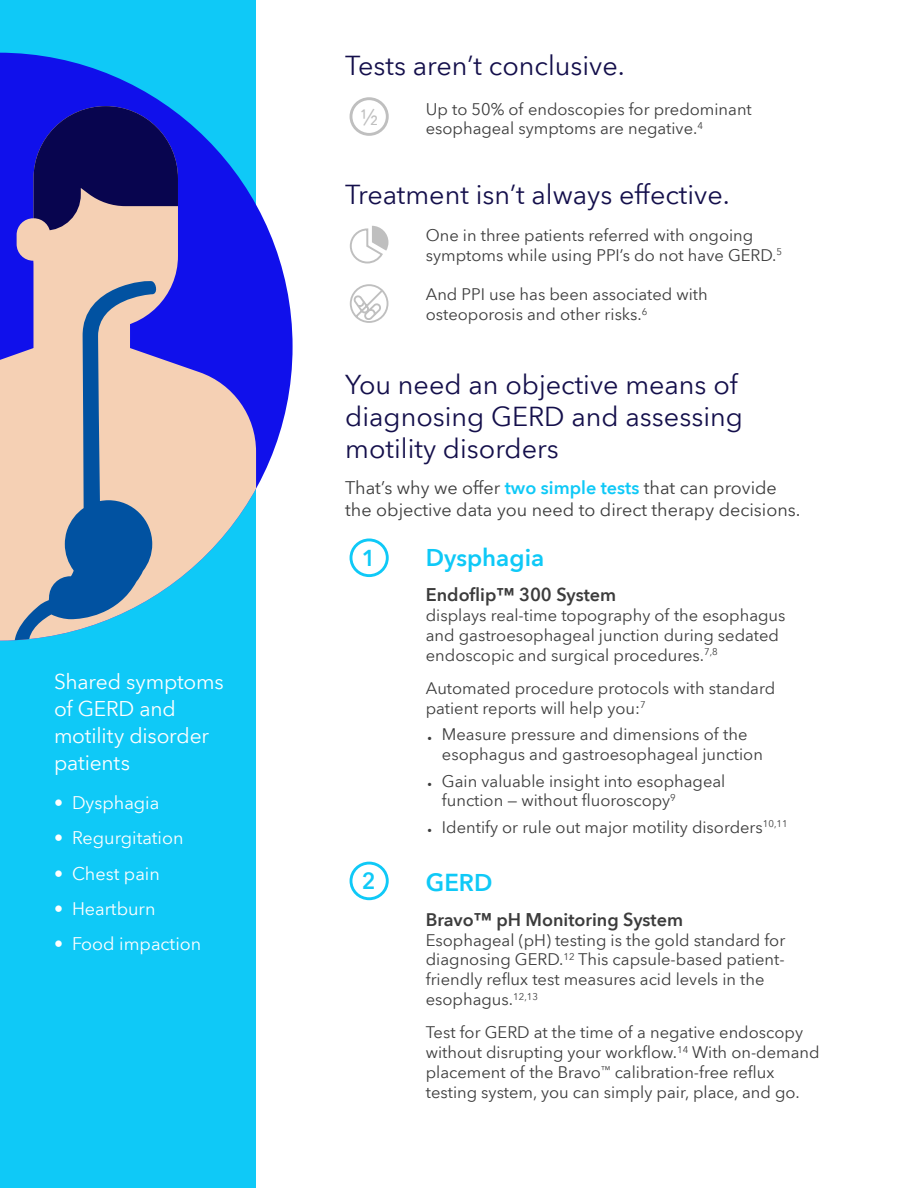
<style>
.page{position:relative;width:918px;height:1188px;background:#fff}
.page>*{position:absolute;margin:0;border:0;box-sizing:border-box;transform-origin:0 0}
.IMP_Info_16_18_white{font:27px/32.4px "Avenir Next World";color:#140f4b}
.Body_Copy_12_14{font:600 24px "Avenir Next World";color:#0fc9f7}
.Body_Copy_12_14-2{font:600 22.5px "Avenir Next World";color:#0fc9f7}
.IMP_Info_16_18_white-2{font:22.05px "Avenir Next World";color:#bfbfbf}
.Body_Copy_-_Blue{font:21px/27px "Avenir Next World";letter-spacing:-.01em;color:#fff}
.IMP_Info_16_18_white-3{font:18px/21.6px "Avenir Next World";color:#3c3c3c}
.Body_Copy_12_14-3{font:18px "Avenir Next World";color:#fff}
.Body_Copy_12_14-4{font:600 18px "Avenir Next World";color:#3c3c3c}
.Body_Copy_12_14-5{font:16.5px/19.8px "Avenir Next World";color:#3c3c3c}
.IMP_Info_16_18_white-4{font:16.5px/19.8px "Avenir Next World";color:#3c3c3c}
.s1{font-weight:600;color:#0fc9f7}
.s2{font-size:30px}
</style>
<div class="page">
<div style="left:0;top:0;width:256px;height:1188px;background:#0fc9f7"></div>
<svg style="left:349px;top:284px;width:40px;height:39px"></svg>
<svg style="left:349px;top:226px;width:39px;height:38px"></svg>
<div style="left:350px;top:97px;width:39px;height:39px;border:3px solid #bfbfbf;border-radius:50%"></div>
<div style="left:350px;top:538px;width:39px;height:39px;border:3px solid #0fc9f7;border-radius:50%"></div>
<div style="left:350px;top:862px;width:39px;height:38px;border:3px solid #0fc9f7;border-radius:50%"></div>
<svg style="left:0;top:53px;width:293px;height:436px;fill:#1010eb"></svg>
<svg style="left:0;top:348px;width:256px;height:293px;fill:#f5d0b4"></svg>
<svg style="left:17px;top:106px;width:161px;height:304px;background:#645595"></svg>
<svg style="left:1px;top:279px;width:158px;height:362px;background:#a5a6b5"></svg>
<p class="Body_Copy_-_Blue" style="left:54px;top:669px;width:171px">Shared symptoms of GERD and motility disorder patients</p>
<p class="Body_Copy_12_14-3" style="left:54px;top:789px;width:107px">• Dysphagia</p>
<p class="Body_Copy_12_14-3" style="left:54px;top:824px;width:131px">• Regurgitation</p>
<p class="Body_Copy_12_14-3" style="left:54px;top:859px;width:107px">• Chest pain</p>
<p class="Body_Copy_12_14-3" style="left:54px;top:894px;width:103px">• Heartburn</p>
<p class="Body_Copy_12_14-3" style="left:54px;top:929px;width:149px">• Food impaction</p>
<p class="IMP_Info_16_18_white" style="left:345px;top:50px;width:281px">Tests aren’t conclusive.</p>
<p class="IMP_Info_16_18_white-2" style="left:360px;top:99px;width:20px">½</p>
<p class="IMP_Info_16_18_white-4" style="left:426px;top:99px;width:328px">Up to 50% of endoscopies for predominant esophageal symptoms are negative.<sup>4</sup></p>
<p class="IMP_Info_16_18_white" style="left:345px;top:179px;width:386px">Treatment isn’t always effective.</p>
<p class="IMP_Info_16_18_white-4" style="left:426px;top:226px;width:358px">One in three patients referred with ongoing symptoms while using PPI’s do not have GERD.<sup>5</sup></p>
<p class="IMP_Info_16_18_white-4" style="left:426px;top:285px;width:283px">And PPI use has been associated with osteoporosis and other risks.<sup>6</sup></p>
<p class="IMP_Info_16_18_white" style="left:345px;top:368px;width:399px">You need an objective means of diagnosing GERD and assessing motility disorders</p>
<p class="IMP_Info_16_18_white-3" style="left:345px;top:478px;width:457px">That’s why we offer <span class="s1">two simple tests</span> that can provide the objective data you need to direct therapy decisions.</p>
<p class="Body_Copy_12_14-2" style="left:362px;top:545px;width:15px">1</p>
<p class="Body_Copy_12_14-2" style="left:362px;top:868px;width:15px">2</p>
<p class="Body_Copy_12_14" style="left:426px;top:544px;width:120px">Dysphagia</p>
<p class="Body_Copy_12_14-4" style="left:426px;top:584px;width:192px">Endoflip™ 300 System</p>
<p class="Body_Copy_12_14-5" style="left:426px;top:606px;width:361px">displays real-time topography of the esophagus and gastroesophageal junction during sedated endoscopic and surgical procedures.<sup>7,8</sup></p>
<p class="Body_Copy_12_14-5" style="left:426px;top:678px;width:351px">Automated procedure protocols with standard patient reports will help you:<sup>7</sup></p>
<p class="Body_Copy_12_14-5" style="left:442px;top:725px;width:322px;text-indent:-16px"><span class="s2">∙</span> Measure pressure and dimensions of the esophagus and gastroesophageal junction</p>
<p class="Body_Copy_12_14-5" style="left:442px;top:771px;width:285px;text-indent:-16px"><span class="s2">∙</span> Gain valuable insight into esophageal function — without fluoroscopy<sup>9</sup></p>
<p class="Body_Copy_12_14-5" style="left:426px;top:817px;width:363px"><span class="s2">∙</span> Identify or rule out major motility disorders<sup>10,11</sup></p>
<p class="Body_Copy_12_14" style="left:426px;top:868px;width:68px">GERD</p>
<p class="Body_Copy_12_14-4" style="left:426px;top:909px;width:259px">Bravo™ pH Monitoring System</p>
<p class="Body_Copy_12_14-5" style="left:426px;top:930px;width:361px">Esophageal (pH) testing is the gold standard for diagnosing GERD.<sup>12</sup> This capsule-based patient&shy;friendly reflux test measures acid levels in the esophagus.<sup>12,13</sup></p>
<p class="Body_Copy_12_14-5" style="left:426px;top:1023px;width:395px">Test for GERD at the time of a negative endoscopy without disrupting your workflow.<sup>14</sup> With on-demand placement of the Bravo<sup>™</sup> calibration-free reflux testing system, you can simply pair, place, and go.</p>
</div>
